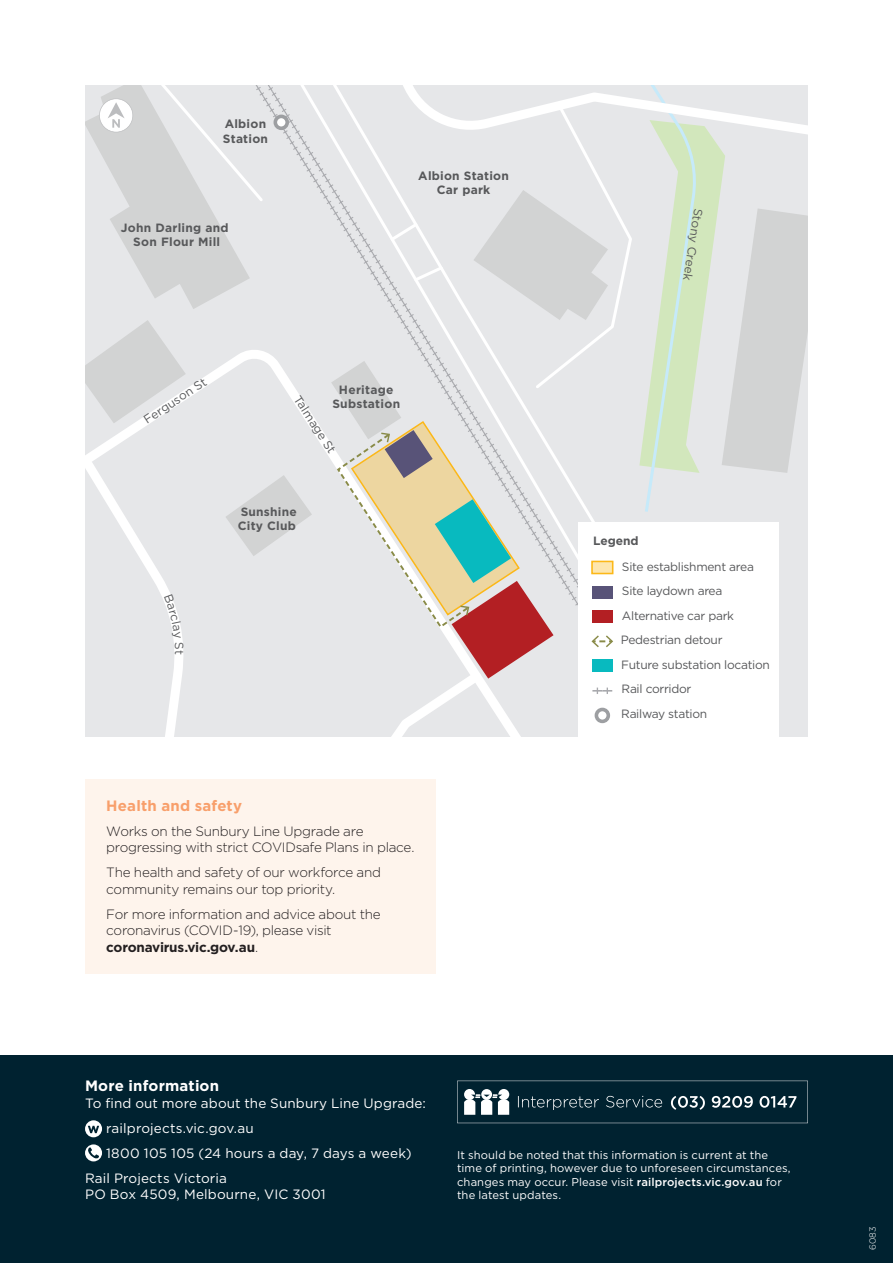
<style>
.page{position:relative;width:893px;height:1263px;background:#fff}
.page>*{position:absolute;margin:0;border:0;box-sizing:border-box;transform-origin:0 0}
.t1{font:700 15px "Gotham HTF";letter-spacing:.01em;color:#fff}
.t2{font:700 15px "Gotham";letter-spacing:.015em;color:#f89f6b}
.t3{font:300 13.5px/16.5px "Gotham HTF";letter-spacing:-.02em;color:#231f20}
.t4{font:13.5px "Gotham HTF";letter-spacing:.01em;color:#fff}
.t5{font:700 13.5px "Gotham";letter-spacing:-.02em;color:#231f20}
.t6{font:12px/24.5px "Gotham HTF";letter-spacing:-.025em;color:#57585a}
.t7{font:700 12px/14.4px "Gotham";letter-spacing:.02em;color:#58595b}
.t8{font:12px "Gotham HTF";color:#58595b}
.t9{font:700 12px/14.4px "Gotham";letter-spacing:.02em;color:#57585a;text-align:center}
.t10{font:700 12px "Gotham HTF";color:#57585a}
.t11{font:11.25px/13.5px "Gotham HTF";letter-spacing:.005em;color:#fff}
.t12{font:300 9px "Gotham HTF";color:#fff}
.s1{font-family:"Gotham HTF";font-weight:300}
.s2{font-weight:500}
</style>
<div class="page">
<div style="left:0;top:1055px;width:893px;height:208px;background:#002230"></div>
<svg style="left:457px;top:1081px;width:351px;height:42px"></svg>
<svg style="left:85px;top:1120px;width:17px;height:17px"></svg>
<svg style="left:88px;top:1126px;width:11px;height:7px"></svg>
<svg style="left:85px;top:1144px;width:17px;height:17px"></svg>
<svg style="left:88px;top:1147px;width:11px;height:11px"></svg>
<div style="left:85px;top:779px;width:351px;height:194px;background:#fef4ec"></div>
<svg style="left:85px;top:85px;width:723px;height:652px;background:#e3e3e2"></svg>
<p class="t7" style="left:223px;top:117px;width:47px">Albion<br>Station</p>
<p class="t7" style="left:121px;top:220px;width:109px;text-align:center">John Darling and<br>Son Flour Mill</p>
<p class="t9" style="left:418px;top:168px;width:92px">Albion Station<br>Car park</p>
<p class="t8" style="left:141px;top:415px;width:74px;rotate:-33deg">Ferguson St</p>
<p class="t7" style="left:332px;top:382px;width:69px;text-align:center">Heritage<br>Substation</p>
<p class="t8" style="left:302px;top:393px;width:68px;rotate:57deg">Talmage St</p>
<p class="t7" style="left:238px;top:504px;width:60px">Sunshine<br>City Club</p>
<p class="t2" style="left:106px;top:796px;width:137px">Health and safety</p>
<p class="t3" style="left:106px;top:823px;width:310px">Works on the Sunbury Line Upgrade are progressing with strict COVIDsafe Plans in place.</p>
<p class="t3" style="left:106px;top:864px;width:276px">The health and safety of our workforce and community remains our top priority.</p>
<p class="t3" style="left:106px;top:906px;width:276px">For more information and advice about the coronavirus (COVID-19), please visit</p>
<p class="t5" style="left:106px;top:938px;width:153px">coronavirus.vic.gov.au<span class="s1">.</span></p>
<p class="t8" style="left:705px;top:210px;width:75px;rotate:99deg">Stony Creek</p>
<p class="t10" style="left:593px;top:533px;width:47px">Legend</p>
<p class="t6" style="left:622px;top:554px;width:133px">Site establishment area</p>
<p class="t6" style="left:622px;top:579px;width:114px">Site laydown area<br>Alternative car park</p>
<p class="t6" style="left:621px;top:628px;width:103px">Pedestrian detour</p>
<p class="t6" style="left:621px;top:652px;width:150px">Future substation location</p>
<p class="t6" style="left:621px;top:677px;width:87px">Rail corridor<br>Railway station</p>
<p class="t1" style="left:85px;top:1077px;width:136px">More information</p>
<p class="t4" style="left:85px;top:1095px;width:342px">To find out more about the Sunbury Line Upgrade:</p>
<p class="t4" style="left:106px;top:1120px;width:149px">railprojects.vic.gov.au</p>
<p class="t4" style="left:106px;top:1145px;width:307px">1800 105 105 (24 hours a day, 7 days a week)</p>
<p class="t4" style="left:85px;top:1170px;width:143px">Rail Projects Victoria</p>
<p class="t4" style="left:85px;top:1187px;width:242px">PO Box 4509, Melbourne, VIC 3001</p>
<p class="t11" style="left:457px;top:1148px;width:335px">It should be noted that this information is current at the time of printing, however due to unforeseen circumstances, changes may occur. Please visit <span class="s2">railprojects.vic.gov.au</span> for the latest updates.</p>
<p class="t12" style="left:868px;top:1250px;width:25px;rotate:-90deg">6083</p>
</div>
